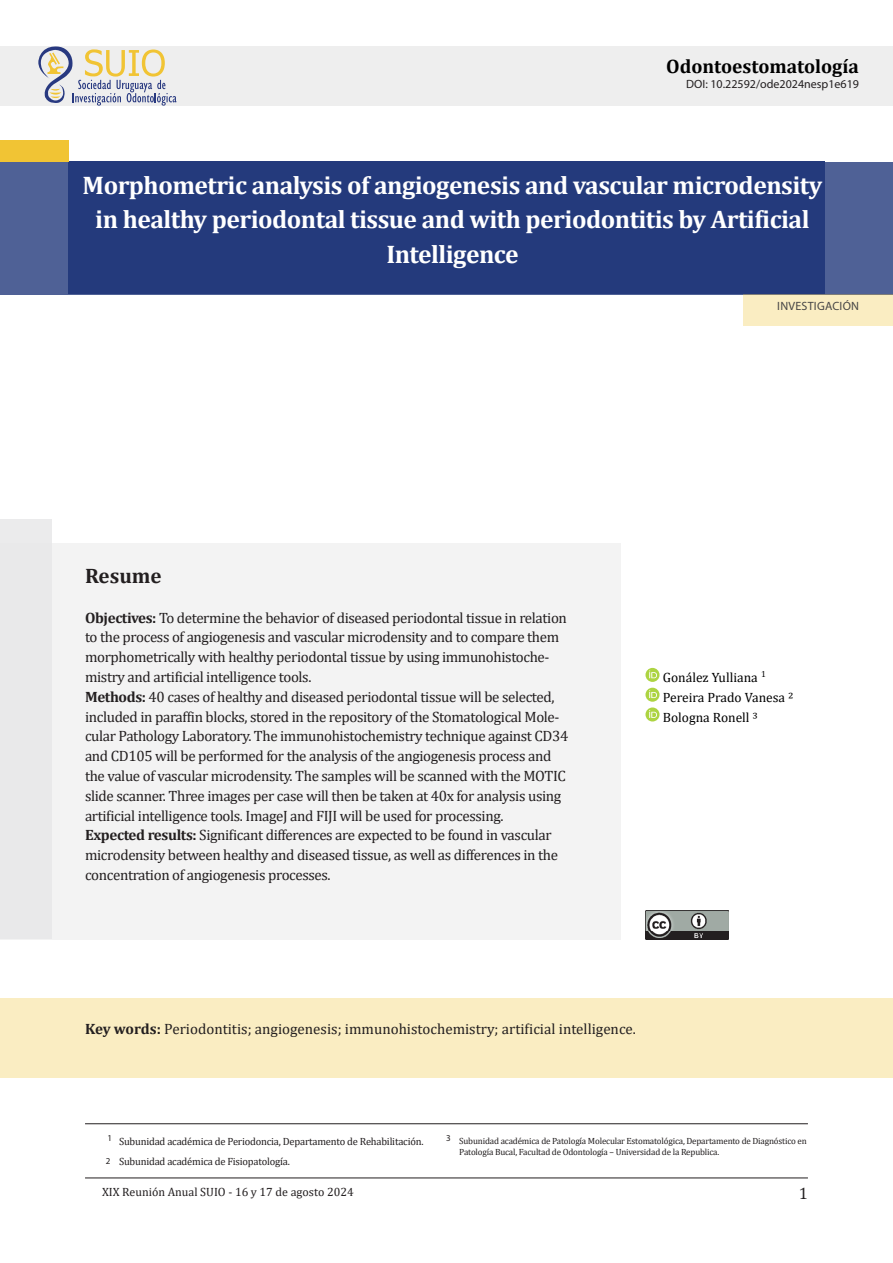
<style>
.page{position:relative;width:893px;height:1263px;background:#fff}
.page>*{position:absolute;margin:0;border:0;box-sizing:border-box;transform-origin:0 0}
.t1{font:700 25.5px/34.5px "Cambria";letter-spacing:-.02em;color:#fff;text-align:center}
.t2{font:700 21px "Cambria";color:#231f20}
.t3{font:700 19.5px "Cambria";color:#000}
.t4{font:16.5px "Cambria";color:#231f20}
.t5{font:15px/19.8px "Cambria";letter-spacing:-.025em;color:#231f20}
.t6{font:15px "Cambria";color:#231f20}
.t7{font:13.5px "Cambria";color:#000}
.t8{font:12px "Cambria";color:#231f20}
.t9{font:12px "Myriad Pro";color:#231f20}
.t10{font:12px "Myriad Pro";letter-spacing:.02em;color:#474646}
.t11{font:10.5px "Cambria";letter-spacing:-.02em;color:#231f20}
.t12{font:9px/10.8px "Cambria";letter-spacing:-.02em;color:#231f20}
.t13{font:9px "Myriad Pro";color:#231f20}
.s1{font-weight:700}
</style>
<div class="page">
<div style="left:0;top:999px;width:893px;height:79px;background:#faedc2"></div>
<div style="left:0;top:543px;width:621px;height:396px;background:#f3f3f3"></div>
<hr style="left:85px;top:1177px;width:723px;height:1px;background:#231f20">
<hr style="left:85px;top:1123px;width:723px;height:1px;background:#231f20">
<div style="left:0;top:47px;width:893px;height:59px;background:#eee"></div>
<img style="left:645px;top:910px;width:83px;height:29px">
<div style="left:0;top:519px;width:51px;height:420px;background:#e7e7e8"></div>
<svg style="left:38px;top:46px;width:139px;height:60px"></svg>
<svg style="left:645px;top:668px;width:14px;height:14px"></svg>
<svg style="left:645px;top:688px;width:14px;height:33px"></svg>
<svg style="left:0;top:162px;width:893px;height:133px;background:#2a4080"></svg>
<div style="left:744px;top:294px;width:149px;height:31px;background:#faedc2"></div>
<div style="left:0;top:140px;width:68px;height:21px;background:#f1c434"></div>
<p class="t3" style="left:666px;top:52px;width:194px">Odontoestomatología</p>
<p class="t9" style="left:686px;top:76px;width:174px">DOI: 10.22592/ode2024nesp1e619</p>
<p class="t1" style="left:83px;top:167px;width:741px">Morphometric analysis of angiogenesis and vascular microdensity in healthy periodontal tissue and with periodontitis by Artificial<br>Intelligence</p>
<p class="t10" style="left:777px;top:299px;width:83px">INVESTIGACIÓN</p>
<p class="t2" style="left:85px;top:561px;width:78px">Resume</p>
<p class="t5" style="left:85px;top:607px;width:485px"><span class="s1">Objectives:</span> To determine the behavior of diseased periodontal tissue in relation to the process of angiogenesis and vascular microdensity and to compare them morphometrically with healthy periodontal tissue by using immunohistoche&shy;mistry and artificial intelligence tools.<br><span class="s1">Methods:</span> 40 cases of healthy and diseased periodontal tissue will be selected, included in paraffin blocks, stored in the repository of the Stomatological Mole&shy;cular Pathology Laboratory. The immunohistochemistry technique against CD34 and CD105 will be performed for the analysis of the angiogenesis process and the value of vascular microdensity. The samples will be scanned with the MOTIC slide scanner. Three images per case will then be taken at 40x for analysis using artificial intelligence tools. ImageJ and FIJI will be used for processing.<br><span class="s1">Expected results:</span> Significant differences are expected to be found in vascular microdensity between healthy and diseased tissue, as well as differences in the concentration of angiogenesis processes.</p>
<p class="t7" style="left:663px;top:669px;width:105px">Gonález Yulliana <sup>1</sup></p>
<p class="t7" style="left:663px;top:689px;width:132px">Pereira Prado Vanesa 2</p>
<p class="t7" style="left:663px;top:709px;width:97px">Bologna Ronell 3</p>
<p class="t6" style="left:85px;top:1020px;width:552px"><span class="s1">Key words:</span> Periodontitis; angiogenesis; immunohistochemistry; artificial intelligence.</p>
<p class="t13" style="left:108px;top:1133px;width:6px">1</p>
<p class="t11" style="left:119px;top:1135px;width:306px">Subunidad académica de Periodoncia, Departamento de Rehabilitación.</p>
<p class="t13" style="left:106px;top:1155px;width:6px">2</p>
<p class="t11" style="left:119px;top:1155px;width:172px">Subunidad académica de Fisiopatología.</p>
<p class="t13" style="left:446px;top:1133px;width:6px">3</p>
<p class="t12" style="left:459px;top:1136px;width:349px">Subunidad académica de Patología Molecular Estomatológica, Departamento de Diagnóstico en<br>Patología Bucal, Facultad de Odontología – Universidad de la Republica.</p>
<p class="t8" style="left:102px;top:1184px;width:253px">XIX Reunión Anual SUIO - 16 y 17 de agosto 2024</p>
<p class="t4" style="left:799px;top:1184px;width:11px">1</p>
</div>
